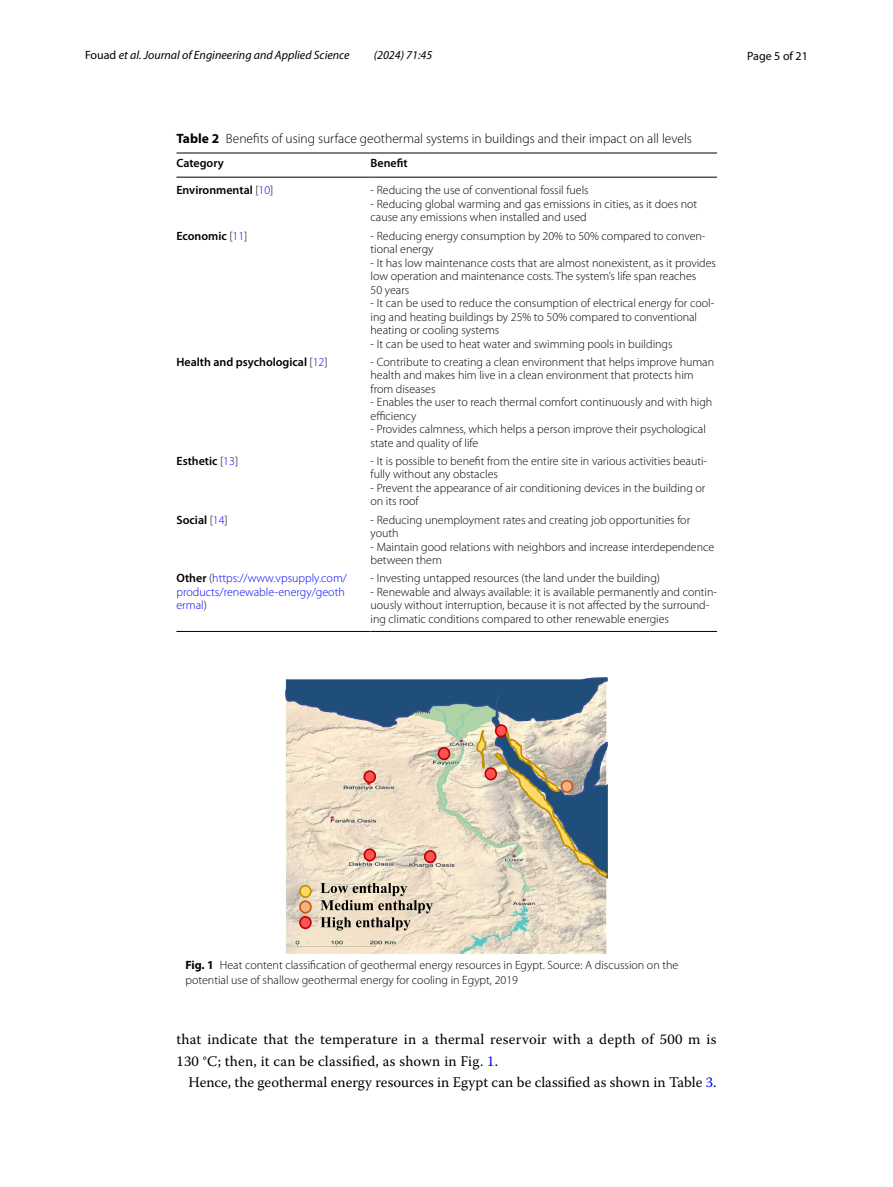
<style>
.page{position:relative;width:893px;height:1187px;background:#fff}
.page>*{position:absolute;margin:0;border:0;box-sizing:border-box;transform-origin:0 0}
.t1{font:14.7px/21.3px "Warnock Pro";letter-spacing:.01em;color:#000}
.t2{font:300 13.5px "Myriad Pro";color:#000}
.t3{font:300 12px/13.5px "Myriad Pro";color:#000}
.t4{font:600 12px "Myriad Pro";color:#000}
.t5{font:300 12px/13.5px "Myriad Pro";color:#00f}
.t6{font:italic 12px "Myriad Pro";color:#000}
.t7{font:12px "Myriad Pro";color:#000}
.s1{font-style:normal}
.s2{font-weight:700}
.s3{font-weight:300}
.s4{font-weight:300;color:#00f}
.s5{font-weight:600;color:#000}
.s6{color:#000}
.s7{color:#00f}
</style>
<div class="page">
<hr style="left:176px;top:153px;width:195px;height:1px;background:#000">
<hr style="left:176px;top:177px;width:195px;height:1px;background:#000">
<hr style="left:371px;top:153px;width:346px;height:1px;background:#000">
<hr style="left:371px;top:177px;width:346px;height:1px;background:#000">
<hr style="left:176px;top:631px;width:195px;height:1px;background:#000">
<hr style="left:371px;top:631px;width:346px;height:1px;background:#000">
<img style="left:285px;top:677px;width:322px;height:276px">
<div style="left:364px;top:771px;width:11px;height:11px;background:#ff5353;border-radius:50%"></div>
<div style="left:363px;top:770px;width:13px;height:13px;border:2px solid #c00000;border-radius:50%"></div>
<div style="left:439px;top:747px;width:10px;height:12px;background:#ff5353;border-radius:50%"></div>
<div style="left:438px;top:747px;width:12px;height:13px;border:2px solid #c00000;border-radius:50%"></div>
<div style="left:496px;top:725px;width:11px;height:11px;background:#ff5353;border-radius:50%"></div>
<div style="left:495px;top:724px;width:12px;height:13px;border:2px solid #c00000;border-radius:50%"></div>
<div style="left:485px;top:768px;width:11px;height:11px;background:#ff5353;border-radius:50%"></div>
<div style="left:484px;top:767px;width:13px;height:13px;border:2px solid #c00000;border-radius:50%"></div>
<div style="left:364px;top:849px;width:11px;height:11px;background:#ff5353;border-radius:50%"></div>
<div style="left:363px;top:848px;width:13px;height:13px;border:2px solid #c00000;border-radius:50%"></div>
<div style="left:425px;top:850px;width:11px;height:12px;background:#ff5353;border-radius:50%"></div>
<div style="left:424px;top:850px;width:12px;height:13px;border:2px solid #c00000;border-radius:50%"></div>
<div style="left:300px;top:885px;width:11px;height:12px;background:#ffd966;border-radius:50%"></div>
<div style="left:299px;top:884px;width:13px;height:13px;border:2px solid #bf9000;border-radius:50%"></div>
<div style="left:300px;top:901px;width:11px;height:11px;background:#f4b183;border-radius:50%"></div>
<div style="left:299px;top:900px;width:13px;height:13px;border:2px solid #c55a11;border-radius:50%"></div>
<div style="left:300px;top:916px;width:11px;height:12px;background:#ff5353;border-radius:50%"></div>
<div style="left:299px;top:915px;width:13px;height:14px;border:2px solid #c00000;border-radius:50%"></div>
<svg style="left:476px;top:728px;width:11px;height:42px"></svg>
<svg style="left:494px;top:729px;width:114px;height:150px;background:#a6a69b"></svg>
<svg style="left:320px;top:883px;width:113px;height:47px;background:#bdb19e"></svg>
<p class="t6" style="left:85px;top:48px;width:266px"><span class="s1">Fouad</span> et al. Journal of Engineering and Applied Science</p>
<p class="t6" style="left:374px;top:48px;width:60px">(2024) 71:45</p>
<p class="t7" style="left:747px;top:48px;width:62px">Page 5 of 21</p>
<p class="t2" style="left:176px;top:131px;width:517px"><span class="s2">Table 2</span> Benefits of using surface geothermal systems in buildings and their impact on all levels</p>
<p class="t4" style="left:176px;top:156px;width:49px">Category</p>
<p class="t4" style="left:371px;top:156px;width:39px">Benefit</p>
<p class="t4" style="left:176px;top:183px;width:98px">Environmental <span class="s3">[</span><span class="s4">10</span><span class="s3">]</span></p>
<p class="t3" style="left:371px;top:184px;width:220px">- Reducing the use of conventional fossil fuels</p>
<p class="t3" style="left:371px;top:197px;width:328px">- Reducing global warming and gas emissions in cities, as it does not cause any emissions when installed and used</p>
<p class="t4" style="left:176px;top:228px;width:73px">Economic <span class="s3">[</span><span class="s4">11</span><span class="s3">]</span></p>
<p class="t3" style="left:371px;top:229px;width:336px">- Reducing energy consumption by 20% to 50% compared to conven&shy;tional energy</p>
<p class="t3" style="left:371px;top:256px;width:347px">- It has low maintenance costs that are almost nonexistent, as it provides low operation and maintenance costs. The system’s life span reaches<br>50 years</p>
<p class="t3" style="left:371px;top:296px;width:345px">- It can be used to reduce the consumption of electrical energy for cool&shy;ing and heating buildings by 25% to 50% compared to conventional heating or cooling systems</p>
<p class="t3" style="left:371px;top:337px;width:304px">- It can be used to heat water and swimming pools in buildings</p>
<p class="t4" style="left:176px;top:354px;width:153px">Health and psychological <span class="s3">[</span><span class="s4">12</span><span class="s3">]</span></p>
<p class="t3" style="left:371px;top:355px;width:345px">- Contribute to creating a clean environment that helps improve human health and makes him live in a clean environment that protects him from diseases</p>
<p class="t3" style="left:371px;top:395px;width:343px">- Enables the user to reach thermal comfort continuously and with high efficiency</p>
<p class="t3" style="left:371px;top:422px;width:337px">- Provides calmness, which helps a person improve their psychological state and quality of life</p>
<p class="t4" style="left:176px;top:453px;width:63px">Esthetic <span class="s3">[</span><span class="s4">13</span><span class="s3">]</span></p>
<p class="t3" style="left:371px;top:454px;width:338px">- It is possible to benefit from the entire site in various activities beauti&shy;fully without any obstacles</p>
<p class="t3" style="left:371px;top:481px;width:336px">- Prevent the appearance of air conditioning devices in the building or on its roof</p>
<p class="t4" style="left:176px;top:512px;width:53px">Social <span class="s3">[</span><span class="s4">14</span><span class="s3">]</span></p>
<p class="t3" style="left:371px;top:513px;width:321px">- Reducing unemployment rates and creating job opportunities for youth</p>
<p class="t3" style="left:371px;top:540px;width:345px">- Maintain good relations with neighbors and increase interdependence between them</p>
<p class="t5" style="left:176px;top:571px;width:172px"><span class="s5">Other</span> <span class="s6">(</span>https://www.vpsupply.com/ products/renewable-energy/geoth ermal<span class="s6">)</span></p>
<p class="t3" style="left:371px;top:571px;width:291px">- Investing untapped resources (the land under the building)</p>
<p class="t3" style="left:371px;top:585px;width:348px">- Renewable and always available: it is available permanently and contin&shy;uously without interruption, because it is not affected by the surround&shy;ing climatic conditions compared to other renewable energies</p>
<p class="t3" style="left:185px;top:957px;width:494px;line-height:15px"><span class="s2">Fig. 1</span> Heat content classification of geothermal energy resources in Egypt. Source: A discussion on the potential use of shallow geothermal energy for cooling in Egypt, 2019</p>
<p class="t1" style="left:176px;top:1028px;width:541px">that indicate that the temperature in a thermal reservoir with a depth of 500 m is<br>130 °C; then, it can be classified, as shown in Fig. <span class="s7">1</span>.</p>
<p class="t1" style="left:188px;top:1071px;width:529px">Hence, the geothermal energy resources in Egypt can be classified as shown in Table <span class="s7">3</span>.</p>
</div>
